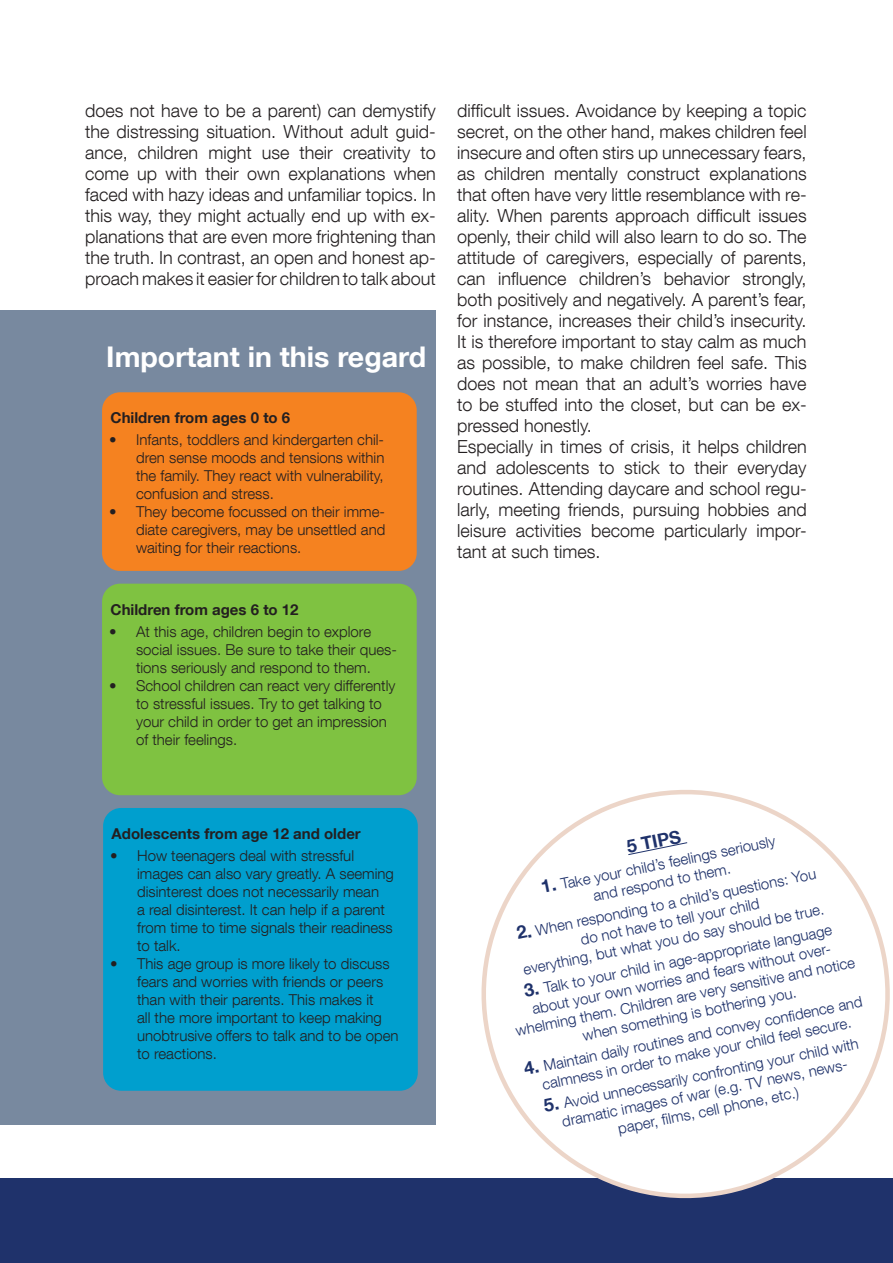
<style>
.page{position:relative;width:893px;height:1263px;background:#fff}
.page>*{position:absolute;margin:0;border:0;box-sizing:border-box;transform-origin:0 0}
.t1{font:700 28.5px "Helvetica Neue LT Com";color:#fff}
.t2{font:300 18px/21px "Helvetica Neue LT Com";color:#231f20;text-align:justify}
.t3{font:700 18px "Helvetica Neue LT Com";color:#1f326b}
.t4{font:300 15px/18px "Helvetica Neue LT Com";color:#231f20}
.t5{font:300 15px/17.9px "Helvetica Neue LT Com";color:#1f326b}
.t6{font:700 15px "Helvetica Neue LT Com";color:#231f20}
</style>
<div class="page">
<div style="left:0;top:1178px;width:893px;height:85px;background:#1f326b"></div>
<div style="left:0;top:310px;width:436px;height:815px;background:#78899f"></div>
<div style="left:102px;top:392px;width:315px;height:179px;background:#f58220;border-radius:18px"></div>
<svg style="left:481px;top:790px;width:409px;height:409px"></svg>
<div style="left:102px;top:584px;width:315px;height:211px;background:#7fc241;border-radius:18px"></div>
<div style="left:103px;top:808px;width:315px;height:283px;background:#009fce;border-radius:18px"></div>
<svg style="left:541px;top:880px;width:15px;height:13px"></svg>
<svg style="left:516px;top:925px;width:16px;height:14px"></svg>
<svg style="left:523px;top:983px;width:16px;height:14px"></svg>
<svg style="left:523px;top:1061px;width:16px;height:14px"></svg>
<svg style="left:543px;top:1098px;width:16px;height:14px"></svg>
<p class="t2" style="left:85px;top:100px;width:352px">does not have to be a parent) can demystify the distressing situation. Without adult guid&shy;ance, children might use their creativity to come up with their own explanations when faced with hazy ideas and unfamiliar topics. In this way, they might actually end up with ex&shy;planations that are even more frightening than the truth. In contrast, an open and honest ap&shy;proach makes it easier for children to talk about</p>
<p class="t1" style="left:106px;top:339px;width:321px">Important in this regard</p>
<p class="t6" style="left:111px;top:408px;width:181px">Children from ages 0 to 6</p>
<p class="t4" style="left:136px;top:431px;width:250px;text-align:justify;text-indent:-27px">• Infants, toddlers and kindergarten chil&shy;dren sense moods and tensions within the family. They react with vulnerability, confusion and stress.</p>
<p class="t4" style="left:136px;top:503px;width:251px;text-align:justify;text-indent:-27px">• They become focussed on their imme&shy;diate caregivers, may be unsettled and waiting for their reactions.</p>
<p class="t6" style="left:111px;top:600px;width:190px">Children from ages 6 to 12</p>
<p class="t4" style="left:136px;top:622px;width:262px;text-indent:-27px">• At this age, children begin to explore social issues. Be sure to take their ques&shy;tions seriously and respond to them.</p>
<p class="t4" style="left:136px;top:676px;width:261px;text-indent:-27px">• School children can react very differently to stressful issues. Try to get talking to your child in order to get an impression of their feelings.</p>
<p class="t2" style="left:457px;top:100px;width:351px">difficult issues. Avoidance by keeping a topic secret, on the other hand, makes children feel insecure and often stirs up unnecessary fears, as children mentally construct explanations that often have very little resemblance with re&shy;ality. When parents approach difficult issues openly, their child will also learn to do so. The attitude of caregivers, especially of parents, can influence children’s behavior strongly, both positively and negatively. A parent’s fear, for instance, increases their child’s insecurity.<br>It is therefore important to stay calm as much as possible, to make children feel safe. This does not mean that an adult’s worries have to be stuffed into the closet, but can be ex&shy;pressed honestly.</p>
<p class="t2" style="left:457px;top:436px;width:351px">Especially in times of crisis, it helps children and adolescents to stick to their everyday routines. Attending daycare and school regu&shy;larly, meeting friends, pursuing hobbies and leisure activities become particularly impor&shy;tant at such times.</p>
<p class="t6" style="left:112px;top:824px;width:251px">Adolescents from age 12 and older</p>
<p class="t4" style="left:137px;top:846px;width:258px;text-indent:-27px">• How teenagers deal with stressful images can also vary greatly. A seeming disinterest does not necessarily mean<br>a real disinterest. It can help if a parent from time to time signals their readiness to talk.</p>
<p class="t4" style="left:137px;top:954px;width:263px;text-indent:-27px">• This age group is more likely to discuss fears and worries with friends or peers than with their parents. This makes it<br>all the more important to keep making unobtrusive offers to talk and to be open to reactions.</p>
<p class="t3" style="left:625px;top:836px;width:57px;rotate:-11deg">5 TIPS</p>
<p class="t5" style="left:588px;top:870px;width:191px;text-indent:-29px;rotate:-12deg">Take your child’s feelings seriously and respond to them.</p>
<p class="t5" style="left:534px;top:923px;width:287px;rotate:-12deg">When responding to a child’s questions: You</p>
<p class="t5" style="left:579px;top:931px;width:183px;rotate:-12deg">do not have to tell your child</p>
<p class="t5" style="left:522px;top:962px;width:308px;rotate:-12deg">everything, but what you do say should be true.</p>
<p class="t5" style="left:542px;top:980px;width:295px;rotate:-12deg">Talk to your child in age-appropriate language</p>
<p class="t5" style="left:531px;top:1001px;width:315px;rotate:-12deg">about your own worries and fears without over-</p>
<p class="t5" style="left:514px;top:1023px;width:347px;rotate:-12deg">whelming them. Children are very sensitive and notice</p>
<p class="t5" style="left:581px;top:1027px;width:219px;rotate:-12deg">when something is bothering you.</p>
<p class="t5" style="left:537px;top:1059px;width:332px;text-indent:5px;rotate:-12deg">Maintain daily routines and convey confi dence and calmness in order to make your child feel secure.</p>
<p class="t5" style="left:562px;top:1095px;width:302px;rotate:-12deg">Avoid unnecessarily confronting your child with</p>
<p class="t5" style="left:560px;top:1114px;width:302px;rotate:-12deg">dramatic images of war (e.g. TV news, news-</p>
<p class="t5" style="left:616px;top:1120px;width:186px;rotate:-12deg">paper, fi lms, cell phone, etc.)</p>
</div>
